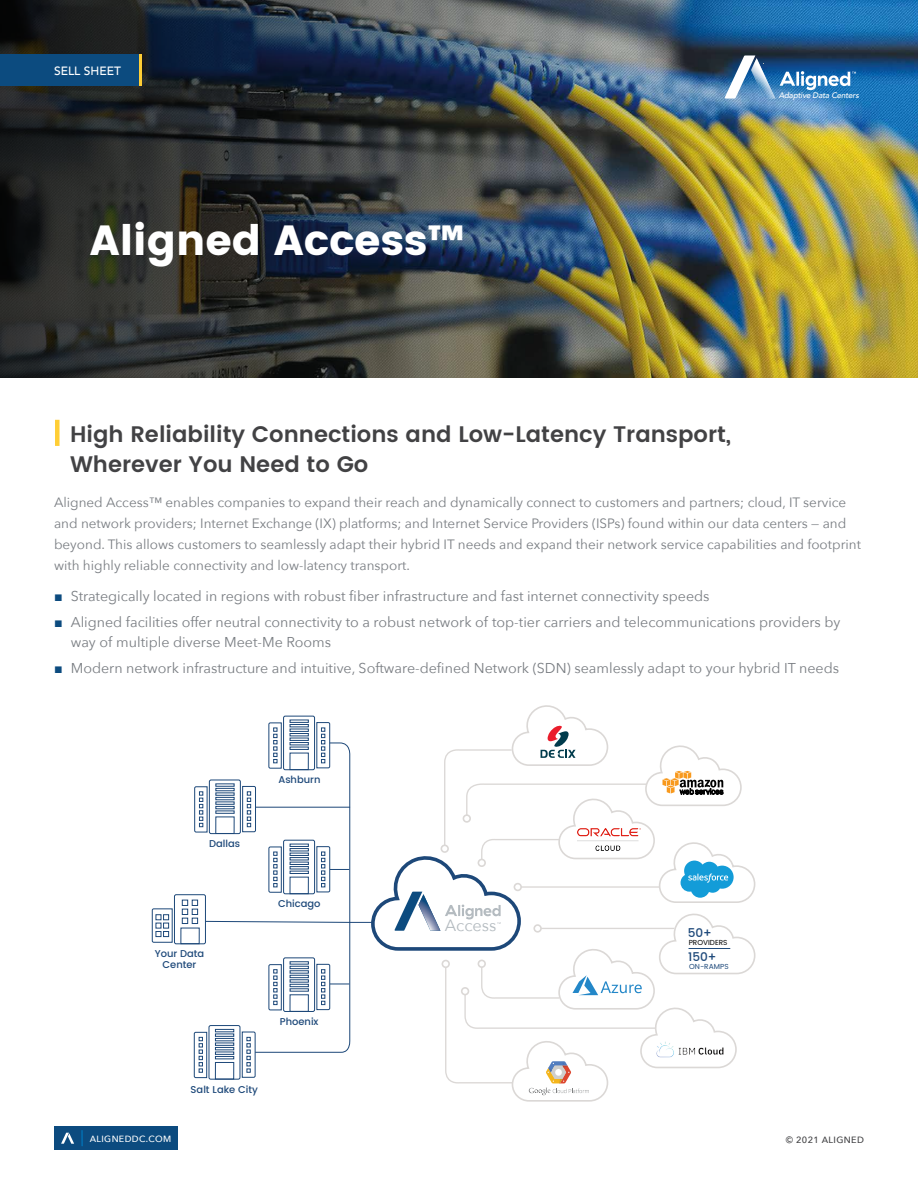
<style>
.page{position:relative;width:918px;height:1188px;background:#fff}
.page>*{position:absolute;margin:0;border:0;box-sizing:border-box;transform-origin:0 0}
.t1{font:42px "Poppins";color:#fff}
.t2{font:600 22.5px/30px "Poppins";color:#424244}
.t3{font:16.35px "Avenir Next";color:#b4bbc0}
.t4{font:14.25px/19.5px "Avenir Next";color:#797d82}
.t5{font:13.5px/21px "Avenir Next";color:#797d82}
.t6{font:500 12.15px "Poppins";color:#1f4a7b}
.t7{font:500 12px "Avenir";color:#fff}
.t8{font:500 9.9px/10.8px "Poppins";color:#1d4879;text-align:center}
.t9{font:500 9.15px "Avenir Next";letter-spacing:.04em;color:#424244}
.t10{font:500 9px "Avenir Next";letter-spacing:.04em;color:#fff}
.t11{font:italic 500 8.1px "Avenir";letter-spacing:-.02em;color:#fff}
.t12{font:7.35px "Poppins";color:#000}
.t13{font:7.35px "Poppins";color:#1f4a7b}
.s1{font-family:"Arial";color:#0c4b7f}
</style>
<div class="page">
<div style="left:54px;top:1127px;width:124px;height:23px;background:#0c4b7f"></div>
<svg style="left:81px;top:1130px;width:2px;height:16px"></svg>
<svg style="left:61px;top:1133px;width:13px;height:11px"></svg>
<img style="left:0;top:0;width:918px;height:378px">
<div style="left:0;top:54px;width:142px;height:31px;background:#ffce35"></div>
<div style="left:0;top:54px;width:139px;height:31px;background:#0c4b7f"></div>
<svg style="left:725px;top:56px;width:131px;height:43px;background:#5082af"></svg>
<div style="left:55px;top:420px;width:5px;height:26px;background:#ffce35"></div>
<div style="left:174px;top:894px;width:32px;height:50px;border:1px solid #1d4879;border-radius:2px"></div>
<svg style="left:151px;top:908px;width:22px;height:35px"></svg>
<svg style="left:182px;top:705px;width:574px;height:397px"></svg>
<img style="left:577px;top:829px;width:63px;height:21px">
<p class="t7" style="left:54px;top:60px;width:68px">SELL SHEET</p>
<h1 class="t1" style="left:90px;top:216px;width:376px">Aligned Access™</h1>
<p class="t11" style="left:779px;top:91px;width:82px">Adaptive Data Centers</p>
<h2 class="t2" style="left:70px;top:420px;width:662px">High Reliability Connections and Low-Latency Transport,<br>Wherever You Need to Go</h2>
<p class="t5" style="left:54px;top:492px;width:809px">Aligned Access™ enables companies to expand their reach and dynamically connect to customers and partners; cloud, IT service and network providers; Internet Exchange (IX) platforms; and Internet Service Providers (ISPs) found within our data centers — and beyond. This allows customers to seamlessly adapt their hybrid IT needs and expand their network service capabilities and footprint with highly reliable connectivity and low-latency transport.</p>
<p class="t4" style="left:54px;top:585px;width:657px"><span class="s1">■</span> Strategically located in regions with robust fiber infrastructure and fast internet connectivity speeds</p>
<p class="t4" style="left:71px;top:612px;width:771px;text-indent:-17px"><span class="s1">■</span> Aligned facilities offer neutral connectivity to a robust network of top-tier carriers and telecommunications providers by way of multiple diverse Meet-Me Rooms</p>
<p class="t4" style="left:54px;top:657px;width:787px"><span class="s1">■</span> Modern network infrastructure and intuitive, Software-defined Network (SDN) seamlessly adapt to your hybrid IT needs</p>
<p class="t8" style="left:209px;top:839px;width:32px">Dallas</p>
<p class="t8" style="left:155px;top:949px;width:51px">Your Data<br>Center</p>
<p class="t8" style="left:278px;top:775px;width:44px">Ashburn</p>
<p class="t8" style="left:278px;top:899px;width:44px">Chicago</p>
<p class="t8" style="left:280px;top:1017px;width:40px">Phoenix</p>
<p class="t8" style="left:191px;top:1084px;width:69px">Salt Lake City</p>
<p class="t3" style="left:445px;top:911px;width:53px">Access</p>
<p class="t6" style="left:688px;top:924px;width:26px">50+</p>
<p class="t12" style="left:689px;top:937px;width:40px">PROVIDERS</p>
<p class="t6" style="left:688px;top:947px;width:30px">150+</p>
<p class="t13" style="left:689px;top:961px;width:41px">ON-RAMPS</p>
<p class="t10" style="left:90px;top:1131px;width:83px">ALIGNEDDC.COM</p>
<p class="t9" style="left:786px;top:1132px;width:80px">© 2021 ALIGNED</p>
</div>
